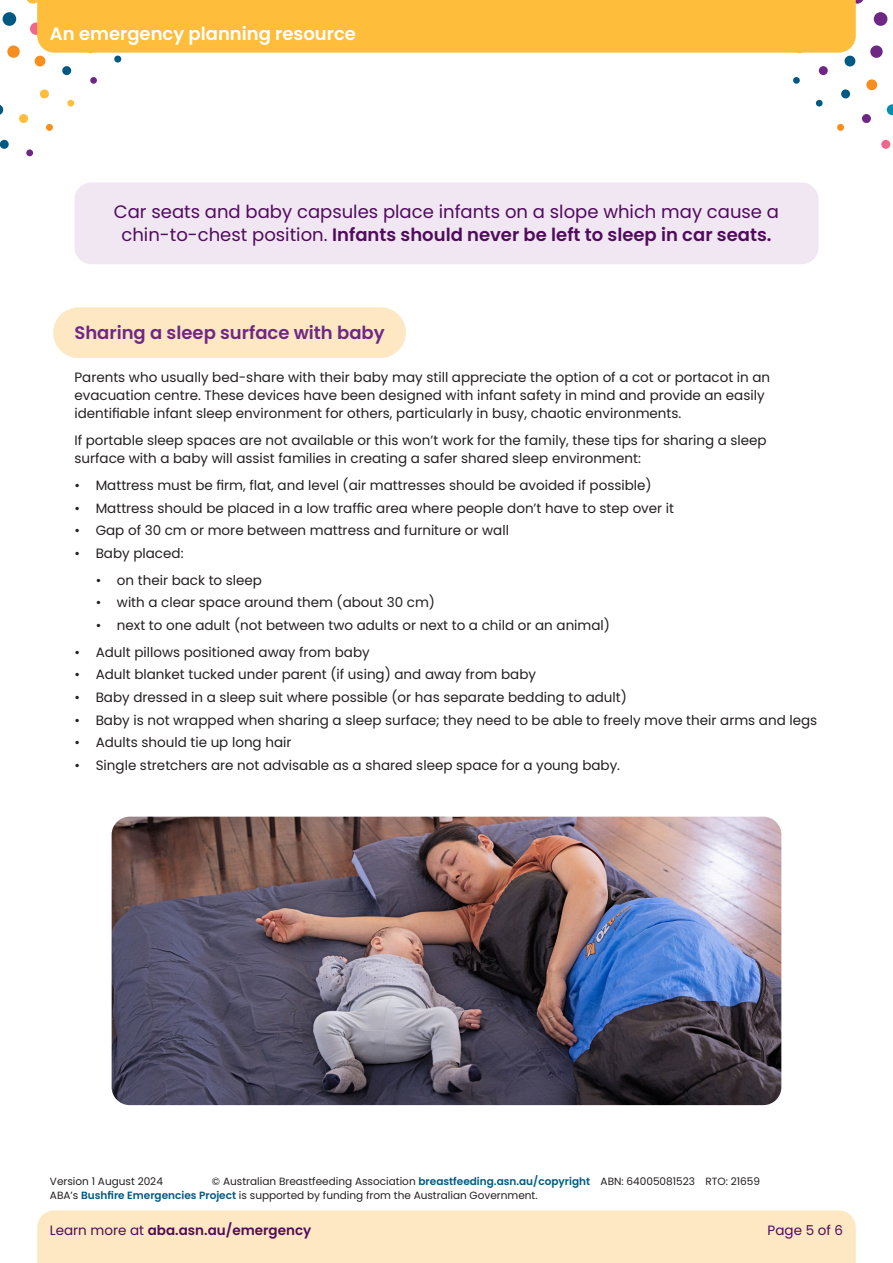
<style>
.page{position:relative;width:893px;height:1263px;background:#fff}
.page>*{position:absolute;margin:0;border:0;box-sizing:border-box;transform-origin:0 0}
._8_1_Box_quote{font:18px/22.5px "Poppins";color:#500b5d;text-align:center}
.Bubble_head{font:600 18px "Poppins";color:#6f2786}
.t1{font:600 18px "Poppins";color:#fff}
._5_Body_no_balance{font:13.5px/18px "Poppins";color:#231f20}
.t2{font:600 13.5px "Poppins";color:#500b5d}
.t3{font:13.5px "Poppins";color:#500b5d}
.t4{font:10.5px/14.5px "Poppins";color:#231f20}
.s1{font-weight:600}
.s2{font-weight:600;color:#005982}
.s3{font-weight:400}
</style>
<div class="page">
<div style="left:26px;top:149px;width:7px;height:7px;background:#6f2786;border-radius:50%"></div>
<div style="left:46px;top:124px;width:7px;height:7px;background:#f68f1e;border-radius:50%"></div>
<div style="left:67px;top:100px;width:7px;height:7px;background:#febd3b;border-radius:50%"></div>
<div style="left:90px;top:77px;width:7px;height:7px;background:#6f2786;border-radius:50%"></div>
<div style="left:114px;top:56px;width:7px;height:7px;background:#005982;border-radius:50%"></div>
<div style="left:0;top:140px;width:9px;height:9px;background:#005982;border-radius:50%"></div>
<div style="left:19px;top:114px;width:9px;height:9px;background:#febd3b;border-radius:50%"></div>
<div style="left:40px;top:89px;width:9px;height:9px;background:#febd3b;border-radius:50%"></div>
<div style="left:62px;top:66px;width:9px;height:9px;background:#005982;border-radius:50%"></div>
<svg style="left:0;top:105px;width:3px;height:10px"></svg>
<div style="left:35px;top:56px;width:10px;height:10px;background:#f68f1e;border-radius:50%"></div>
<div style="left:7px;top:45px;width:13px;height:13px;background:#f68f1e;border-radius:50%"></div>
<div style="left:3px;top:12px;width:13px;height:14px;background:#005982;border-radius:50%"></div>
<div style="left:837px;top:124px;width:7px;height:7px;background:#f68f1e;border-radius:50%"></div>
<div style="left:816px;top:100px;width:7px;height:7px;background:#005982;border-radius:50%"></div>
<div style="left:793px;top:77px;width:7px;height:7px;background:#005982;border-radius:50%"></div>
<div style="left:881px;top:140px;width:9px;height:9px;background:#f1668b;border-radius:50%"></div>
<div style="left:862px;top:114px;width:9px;height:9px;background:#6f2786;border-radius:50%"></div>
<div style="left:841px;top:89px;width:9px;height:9px;background:#005982;border-radius:50%"></div>
<div style="left:819px;top:66px;width:9px;height:9px;background:#6f2786;border-radius:50%"></div>
<svg style="left:887px;top:104px;width:6px;height:11px"></svg>
<div style="left:866px;top:79px;width:11px;height:11px;background:#f68f1e;border-radius:50%"></div>
<div style="left:845px;top:56px;width:10px;height:10px;background:#005982;border-radius:50%"></div>
<div style="left:870px;top:45px;width:13px;height:13px;background:#6f2786;border-radius:50%"></div>
<div style="left:874px;top:12px;width:13px;height:14px;background:#6f2786;border-radius:50%"></div>
<div style="left:27px;top:0;width:837px;height:53px;background:#febd3b"></div>
<div style="left:37px;top:1210px;width:819px;height:53px;background:#fee8c3"></div>
<div style="left:74px;top:182px;width:745px;height:82px;background:#f0e7f2;border-radius:17px"></div>
<div style="left:53px;top:307px;width:353px;height:51px;background:#fee8c3;border-radius:25px"></div>
<img style="left:112px;top:817px;width:669px;height:288px">
<h1 class="t1" style="left:50px;top:23px;width:308px">An emergency planning resource</h1>
<p class="_8_1_Box_quote" style="left:114px;top:201px;width:667px">Car seats and baby capsules place infants on a slope which may cause a chin-to-chest position. <span class="s1">Infants should never be left to sleep in car seats.</span></p>
<p class="Bubble_head" style="left:74px;top:322px;width:312px">Sharing a sleep surface with baby</p>
<p class="_5_Body_no_balance" style="left:74px;top:369px;width:697px">Parents who usually bed-share with their baby may still appreciate the option of a cot or portacot in an evacuation centre. These devices have been designed with infant safety in mind and provide an easily identifiable infant sleep environment for others, particularly in busy, chaotic environments.</p>
<p class="_5_Body_no_balance" style="left:74px;top:432px;width:694px">If portable sleep spaces are not available or this won’t work for the family, these tips for sharing a sleep surface with a baby will assist families in creating a safer shared sleep environment:</p>
<p class="_5_Body_no_balance" style="left:74px;top:477px;width:579px">• Mattress must be firm, flat, and level (air mattresses should be avoided if possible)</p>
<p class="_5_Body_no_balance" style="left:74px;top:499px;width:601px">• Mattress should be placed in a low traffic area where people don’t have to step over it</p>
<p class="_5_Body_no_balance" style="left:74px;top:522px;width:436px">• Gap of 30 cm or more between mattress and furniture or wall</p>
<p class="_5_Body_no_balance" style="left:74px;top:544px;width:111px">• Baby placed:</p>
<p class="_5_Body_no_balance" style="left:96px;top:571px;width:168px">• on their back to sleep</p>
<p class="_5_Body_no_balance" style="left:96px;top:594px;width:341px">• with a clear space around them (about 30 cm)</p>
<p class="_5_Body_no_balance" style="left:96px;top:616px;width:516px">• next to one adult (not between two adults or next to a child or an animal)</p>
<p class="_5_Body_no_balance" style="left:74px;top:643px;width:297px">• Adult pillows positioned away from baby</p>
<p class="_5_Body_no_balance" style="left:74px;top:666px;width:463px">• Adult blanket tucked under parent (if using) and away from baby</p>
<p class="_5_Body_no_balance" style="left:74px;top:688px;width:554px">• Baby dressed in a sleep suit where possible (or has separate bedding to adult)</p>
<p class="_5_Body_no_balance" style="left:74px;top:711px;width:744px">• Baby is not wrapped when sharing a sleep surface; they need to be able to freely move their arms and legs</p>
<p class="_5_Body_no_balance" style="left:74px;top:733px;width:219px">• Adults should tie up long hair</p>
<p class="_5_Body_no_balance" style="left:74px;top:756px;width:547px">• Single stretchers are not advisable as a shared sleep space for a young baby.</p>
<p class="t4" style="left:50px;top:1174px;width:712px;text-indent:162px">© Australian Breastfeeding Association <span class="s2">breastfeeding.asn.au/copyright</span> ABN: 64005081523 RTO: 21659<br>ABA’s <span class="s2">Bushfire Emergencies Project</span> is supported by funding from the Australian Government.</p>
<p class="t4" style="left:50px;top:1174px;width:114px">Version 1 August 2024</p>
<p class="t2" style="left:50px;top:1222px;width:263px"><span class="s3">Learn more at</span> aba.asn.au/emergency</p>
<p class="t3" style="left:768px;top:1222px;width:77px">Page 5 of 6</p>
</div>
